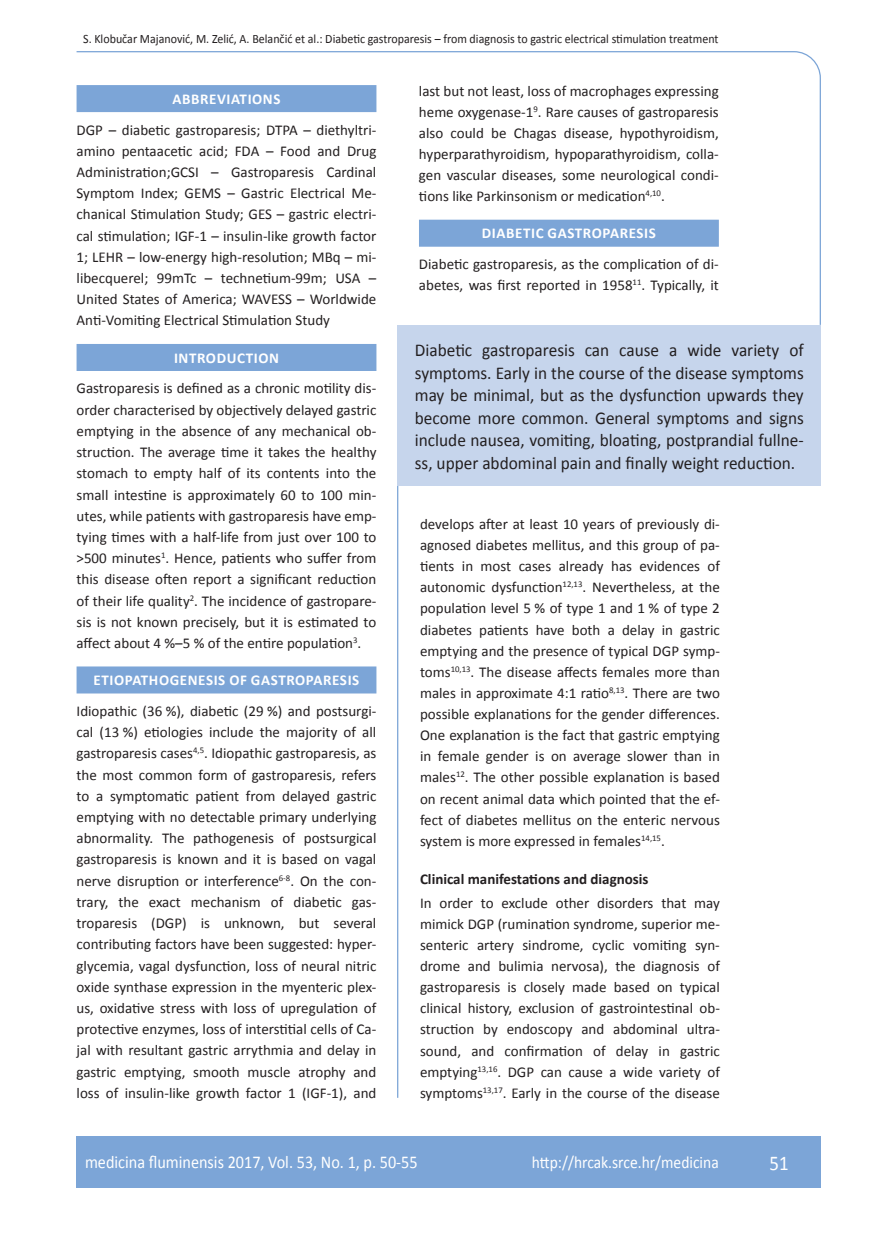
<style>
.page{position:relative;width:872px;height:1234px;background:#fff}
.page>*{position:absolute;margin:0;border:0;box-sizing:border-box;transform-origin:0 0}
.t1{font:21px "Calibri";color:#fff;scale:.9 1}
.t2{font:18px/22.5px "Calibri";color:#231f20;text-align:justify;scale:.96 1}
.t3{font:18px "Calibri";color:#fff;scale:.9 1}
.t4{font:17.25px "Calibri";color:#fff;scale:.9 1}
.t5{font:15px/21.1px "Calibri";color:#231f20;text-align:justify}
.t6{font:700 15px "Calibri";letter-spacing:.04em;color:#fff}
.t7{font:700 15px "Calibri";color:#231f20}
.t8{font:12.75px "Calibri";color:#231f20;scale:.94 1}
</style>
<div class="page">
<svg style="left:76px;top:51px;width:745px;height:275px"></svg>
<hr style="left:397px;top:485px;width:1px;height:612px;background:#7ca5d7">
<div style="left:77px;top:1135px;width:744px;height:51px;background:#7ca5d7"></div>
<div style="left:77px;top:85px;width:299px;height:27px;background:#7ca5d7"></div>
<div style="left:77px;top:344px;width:299px;height:27px;background:#7ca5d7"></div>
<div style="left:77px;top:666px;width:299px;height:27px;background:#7ca5d7"></div>
<div style="left:398px;top:325px;width:423px;height:160px;background:#c6d5ec"></div>
<div style="left:419px;top:220px;width:300px;height:27px;background:#7ca5d7"></div>
<p class="t8" style="left:83px;top:30px;width:677px">S. Klobučar Majanović, M. Zelić, A. Belančić et al.: Diabetic gastroparesis – from diagnosis to gastric electrical stimulation treatment</p>
<p class="t6" style="left:172px;top:90px;width:110px">ABBREVIATIONS</p>
<p class="t5" style="left:77px;top:118px;width:301px">DGP – diabetic gastroparesis; DTPA – diethyltri&shy;amino pentaacetic acid; FDA – Food and Drug Administration;GCSI – Gastroparesis Cardinal Symptom Index; GEMS – Gastric Electrical Me&shy;chanical Stimulation Study; GES – gastric electri&shy;cal stimulation; IGF-1 – insulin-like growth factor 1; LEHR – low-energy high-resolution; MBq – mi&shy;libecquerel; 99mTc – technetium-99m; USA – United States of America; WAVESS – Worldwide Anti-Vomiting Electrical Stimulation Study</p>
<p class="t6" style="left:174px;top:348px;width:15px">Intro</p>
<p class="t6" style="left:217px;top:348px;width:39px">duction</p>
<p class="t5" style="left:77px;top:377px;width:301px">Gastroparesis is defined as a chronic motility dis&shy;order characterised by objectively delayed gastric emptying in the absence of any mechanical ob&shy;struction. The average time it takes the healthy stomach to empty half of its contents into the small intestine is approximately 60 to 100 min&shy;utes, while patients with gastroparesis have emp&shy;tying times with a half-life from just over 100 to &gt;500 minutes<sup>1</sup>. Hence, patients who suffer from this disease often report a significant reduction of their life quality<sup>2</sup>. The incidence of gastropare&shy;sis is not known precisely, but it is estimated to affect about 4 %–5 % of the entire population<sup>3</sup>.</p>
<p class="t6" style="left:94px;top:670px;width:267px">ETIOPATHOGENESIS OF GASTROPARESIS</p>
<p class="t5" style="left:77px;top:699px;width:301px">Idiopathic (36 %), diabetic (29 %) and postsurgi&shy;cal (13 %) etiologies include the majority of all gastroparesis cases<sup>4,5</sup>. Idiopathic gastroparesis, as the most common form of gastroparesis, refers to a symptomatic patient from delayed gastric emptying with no detectable primary underlying abnormality. The pathogenesis of postsurgical gastroparesis is known and it is based on vagal nerve disruption or interference<sup>6-8</sup>. On the con&shy;trary, the exact mechanism of diabetic gas&shy;troparesis (DGP) is unknown, but several contributing factors have been suggested: hyper&shy;glycemia, vagal dysfunction, loss of neural nitric oxide synthase expression in the myenteric plex&shy;us, oxidative stress with loss of upregulation of protective enzymes, loss of interstitial cells of Ca&shy;jal with resultant gastric arrythmia and delay in gastric emptying, smooth muscle atrophy and loss of insulin-like growth factor 1 (IGF-1), and</p>
<p class="t5" style="left:419px;top:80px;width:301px">last but not least, loss of macrophages expressing heme oxygenase-1<sup>9</sup>. Rare causes of gastroparesis also could be Chagas disease, hypothyroidism, hyperparathyroidism, hypoparathyroidism, colla&shy;gen vascular diseases, some neurological condi&shy;tions like Parkinsonism or medication<sup>4,10</sup>.</p>
<p class="t6" style="left:482px;top:224px;width:176px">DIABETIC GASTROPARESIS</p>
<p class="t5" style="left:419px;top:253px;width:301px">Diabetic gastroparesis, as the complication of di&shy;abetes, was first reported in 1958<sup>11</sup>. Typically, it</p>
<p class="t2" style="left:415px;top:338px;width:407px">Diabetic gastroparesis can cause a wide variety of symptoms. Early in the course of the disease symptoms may be minimal, but as the dysfunction upwards they become more common. General symptoms and signs include nausea, vomiting, bloating, postprandial fullne&shy;ss, upper abdominal pain and finally weight reduction.</p>
<p class="t5" style="left:420px;top:512px;width:301px">develops after at least 10 years of previously di&shy;agnosed diabetes mellitus, and this group of pa&shy;tients in most cases already has evidences of autonomic dysfunction<sup>12,13</sup>. Nevertheless, at the population level 5 % of type 1 and 1 % of type 2 diabetes patients have both a delay in gastric emptying and the presence of typical DGP symp&shy;toms<sup>10,13</sup>. The disease affects females more than males in approximate 4:1 ratio<sup>8,13</sup>. There are two possible explanations for the gender differences.<br>One explanation is the fact that gastric emptying in female gender is on average slower than in males<sup>12</sup>. The other possible explanation is based on recent animal data which pointed that the ef&shy;fect of diabetes mellitus on the enteric nervous system is more expressed in females<sup>14,15</sup>.</p>
<p class="t7" style="left:420px;top:869px;width:230px">Clinical manifestations and diagnosis</p>
<p class="t5" style="left:420px;top:891px;width:301px">In order to exclude other disorders that may mimick DGP (rumination syndrome, superior me&shy;senteric artery sindrome, cyclic vomiting syn&shy;drome and bulimia nervosa), the diagnosis of gastroparesis is closely made based on typical clinical history, exclusion of gastrointestinal ob&shy;struction by endoscopy and abdominal ultra&shy;sound, and confirmation of delay in gastric emptying<sup>13,16</sup>. DGP can cause a wide variety of symptoms<sup>13,17</sup>. Early in the course of the disease</p>
<p class="t3" style="left:85px;top:1150px;width:371px">medicina fluminensis 2017, Vol. 53, No. 1, p. 50-55</p>
<p class="t4" style="left:532px;top:1151px;width:209px">http://hrcak.srce.hr/medicina</p>
<h1 class="t1" style="left:769px;top:1149px;width:23px">51</h1>
</div>
